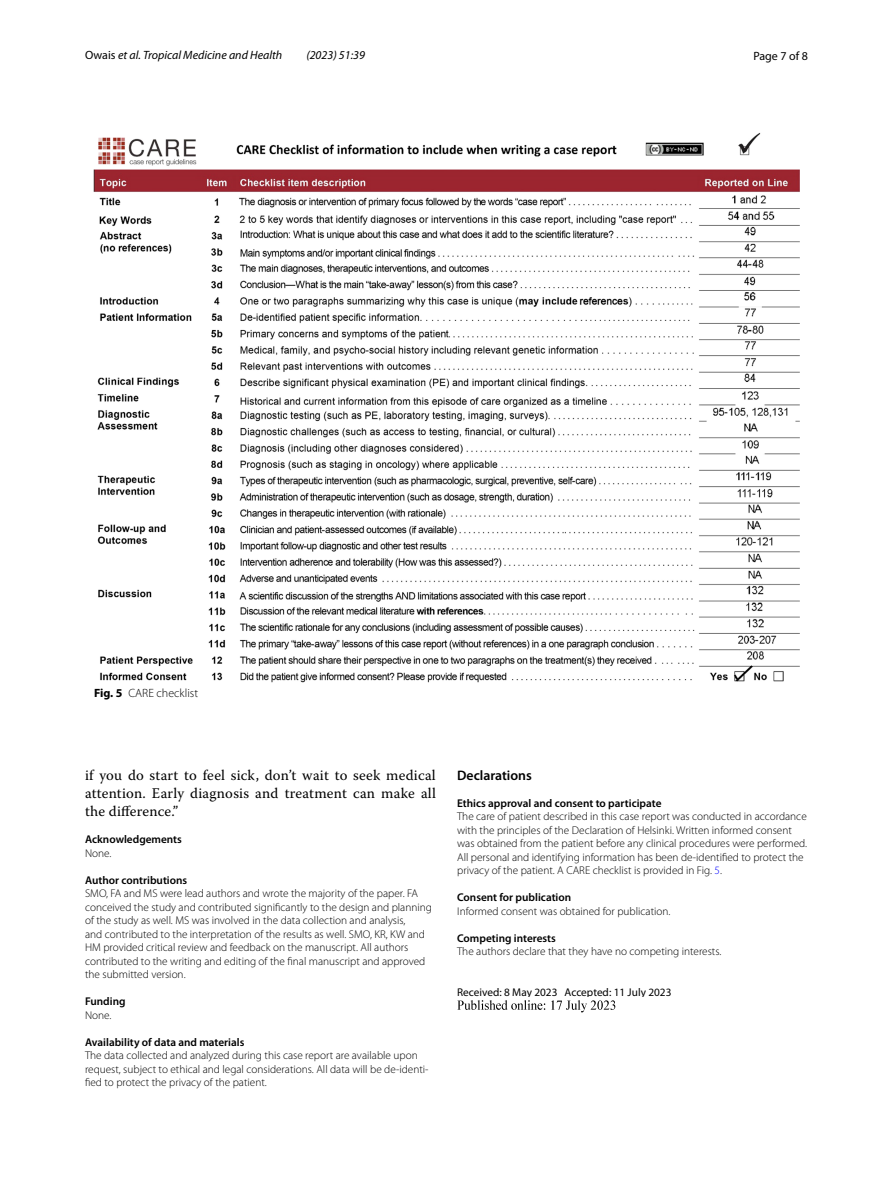
<style>
.page{position:relative;width:893px;height:1187px;background:#fff}
.page>*{position:absolute;margin:0;border:0;box-sizing:border-box;transform-origin:0 0}
.t1{font:14.7px/18px "Warnock Pro";letter-spacing:.015em;color:#000;text-align:justify}
.t2{font:600 13.8px "Myriad Pro";color:#000}
.t3{font:italic 12px "Myriad Pro";color:#000}
.t4{font:300 12px "Myriad Pro";color:#000}
.t5{font:12px "Myriad Pro";color:#000}
.t6{font:300 11.25px/13.5px "Myriad Pro";color:#000}
.t7{font:600 11.25px "Myriad Pro";color:#000}
.t8{font:11.25px "Myriad Pro";color:#000}
.s1{font-style:normal}
.s2{font-weight:700}
.s3{color:#00f}
</style>
<div class="page">
<img style="left:457px;top:1000px;width:159px;height:13px">
<img style="left:94px;top:133px;width:705px;height:549px">
<p class="t3" style="left:85px;top:48px;width:199px"><span class="s1">Owais</span> et al. Tropical Medicine and Health</p>
<p class="t3" style="left:306px;top:48px;width:60px">(2023) 51:39</p>
<p class="t5" style="left:753px;top:48px;width:56px">Page 7 of 8</p>
<p class="t4" style="left:94px;top:686px;width:106px"><span class="s2">Fig. 5</span> CARE checklist</p>
<h1 class="t1" style="left:85px;top:766px;width:352px">if you do start to feel sick, don’t wait to seek medical attention. Early diagnosis and treatment can make all the difference.”</h1>
<p class="t7" style="left:85px;top:832px;width:98px">Acknowledgements</p>
<p class="t6" style="left:85px;top:846px;width:28px">None.</p>
<p class="t7" style="left:85px;top:872px;width:104px">Author contributions</p>
<p class="t6" style="left:85px;top:886px;width:348px">SMO, FA and MS were lead authors and wrote the majority of the paper. FA conceived the study and contributed significantly to the design and planning of the study as well. MS was involved in the data collection and analysis,<br>and contributed to the interpretation of the results as well. SMO, KR, KW and HM provided critical review and feedback on the manuscript. All authors contributed to the writing and editing of the final manuscript and approved the submitted version.</p>
<p class="t7" style="left:85px;top:994px;width:42px">Funding</p>
<p class="t6" style="left:85px;top:1008px;width:28px">None.</p>
<p class="t7" style="left:85px;top:1034px;width:161px">Availability of data and materials</p>
<p class="t6" style="left:85px;top:1048px;width:345px">The data collected and analyzed during this case report are available upon request, subject to ethical and legal considerations. All data will be de-identi&shy;fied to protect the privacy of the patient.</p>
<p class="t2" style="left:457px;top:766px;width:76px">Declarations</p>
<p class="t7" style="left:457px;top:795px;width:206px">Ethics approval and consent to participate</p>
<p class="t6" style="left:457px;top:809px;width:351px">The care of patient described in this case report was conducted in accordance with the principles of the Declaration of Helsinki. Written informed consent was obtained from the patient before any clinical procedures were performed.<br>All personal and identifying information has been de-identified to protect the privacy of the patient. A CARE checklist is provided in Fig. <span class="s3">5</span>.</p>
<p class="t7" style="left:457px;top:890px;width:116px">Consent for publication</p>
<p class="t6" style="left:457px;top:904px;width:215px">Informed consent was obtained for publication.</p>
<p class="t7" style="left:457px;top:930px;width:100px">Competing interests</p>
<p class="t6" style="left:457px;top:944px;width:266px">The authors declare that they have no competing interests.</p>
<p class="t8" style="left:457px;top:985px;width:216px">Received: 8 May 2023 Accepted: 11 July 2023</p>
</div>
